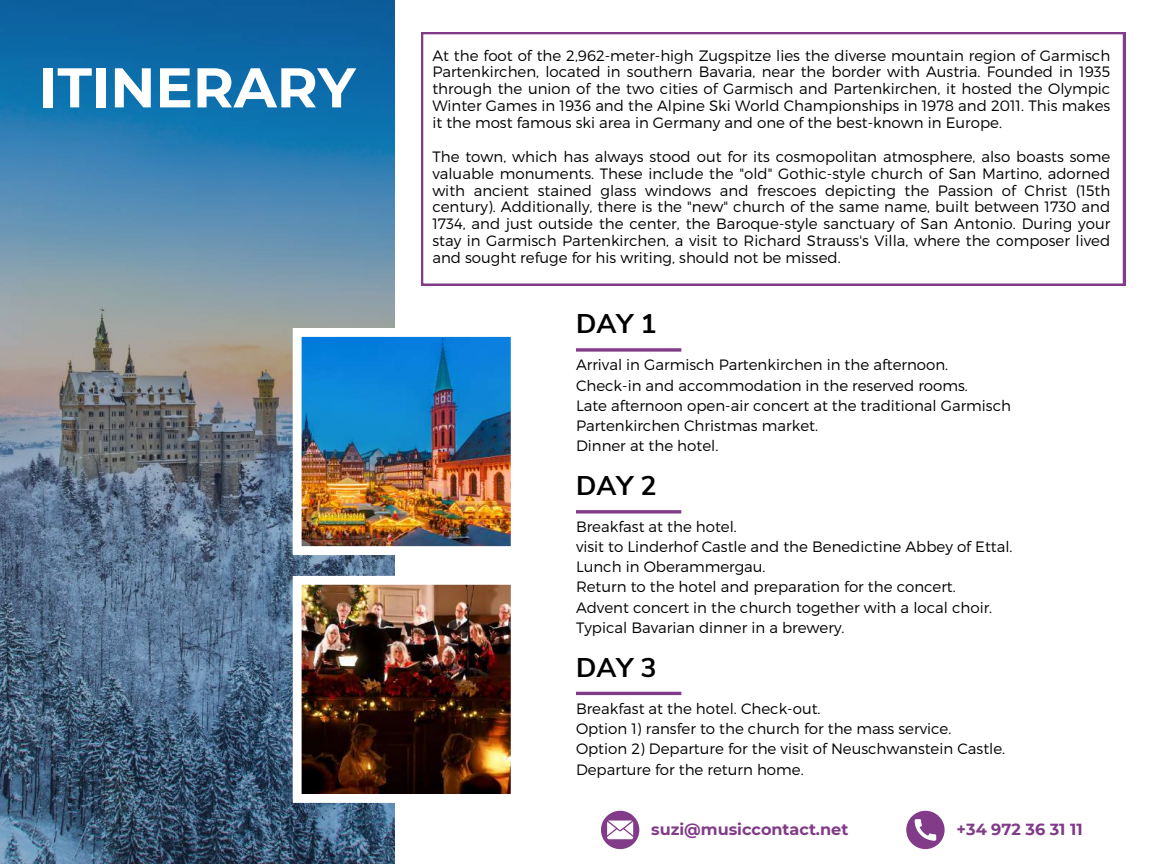
<style>
.page{position:relative;width:1152px;height:864px;background:#fff}
.page>*{position:absolute;margin:0;border:0;box-sizing:border-box;transform-origin:0 0}
.t1{font:700 55.8px "Montserrat";color:#fff}
.t2{font:700 27px "Nunito Sans";color:#000}
.t3{font:700 16.05px "Montserrat";color:#813b89}
.t4{font:300 15px/20.2px "Montserrat";color:#000}
</style>
<div class="page">
<img style="left:0;top:0;width:395px;height:864px">
<svg style="left:576px;top:348px;width:105px;height:4px"></svg>
<svg style="left:576px;top:510px;width:105px;height:4px"></svg>
<img style="left:293px;top:576px;width:218px;height:227px">
<img style="left:293px;top:328px;width:218px;height:227px">
<hr style="left:576px;top:692px;width:105px;height:3px;background:#813b89">
<svg style="left:421px;top:32px;width:704px;height:253px"></svg>
<svg style="left:906px;top:811px;width:39px;height:38px"></svg>
<svg style="left:601px;top:811px;width:38px;height:38px"></svg>
<h1 class="t1" style="left:39px;top:53px;width:318px">ITINERARY</h1>
<p class="t4" style="left:432px;top:46px;width:679px;line-height:16.8px;text-align:justify">At the foot of the 2,962-meter-high Zugspitze lies the diverse mountain region of Garmisch Partenkirchen, located in southern Bavaria, near the border with Austria. Founded in 1935 through the union of the two cities of Garmisch and Partenkirchen, it hosted the Olympic Winter Games in 1936 and the Alpine Ski World Championships in 1978 and 2011. This makes it the most famous ski area in Germany and one of the best-known in Europe.</p>
<p class="t4" style="left:432px;top:147px;width:679px;line-height:16.8px;text-align:justify">The town, which has always stood out for its cosmopolitan atmosphere, also boasts some valuable monuments. These include the "old" Gothic-style church of San Martino, adorned with ancient stained glass windows and frescoes depicting the Passion of Christ (15th century). Additionally, there is the "new" church of the same name, built between 1730 and 1734, and just outside the center, the Baroque-style sanctuary of San Antonio. During your stay in Garmisch Partenkirchen, a visit to Richard Strauss's Villa, where the composer lived and sought refuge for his writing, should not be missed.</p>
<h2 class="t2" style="left:576px;top:306px;width:82px">DAY 1</h2>
<p class="t4" style="left:576px;top:354px;width:437px">Arrival in Garmisch Partenkirchen in the afternoon.<br>Check-in and accommodation in the reserved rooms.<br>Late afternoon open-air concert at the traditional Garmisch Partenkirchen Christmas market.<br>Dinner at the hotel.</p>
<h2 class="t2" style="left:576px;top:468px;width:82px">DAY 2</h2>
<p class="t4" style="left:576px;top:515px;width:438px">Breakfast at the hotel.<br>visit to Linderhof Castle and the Benedictine Abbey of Ettal.<br>Lunch in Oberammergau.<br>Return to the hotel and preparation for the concert.<br>Advent concert in the church together with a local choir.<br>Typical Bavarian dinner in a brewery.</p>
<h2 class="t2" style="left:576px;top:649px;width:82px">DAY 3</h2>
<p class="t4" style="left:576px;top:698px;width:431px">Breakfast at the hotel. Check-out.<br>Option 1) ransfer to the church for the mass service.<br>Option 2) Departure for the visit of Neuschwanstein Castle.<br>Departure for the return home.</p>
<p class="t3" style="left:651px;top:820px;width:199px">suzi@musiccontact.net</p>
<p class="t3" style="left:957px;top:820px;width:128px">+34 972 36 31 11</p>
</div>
